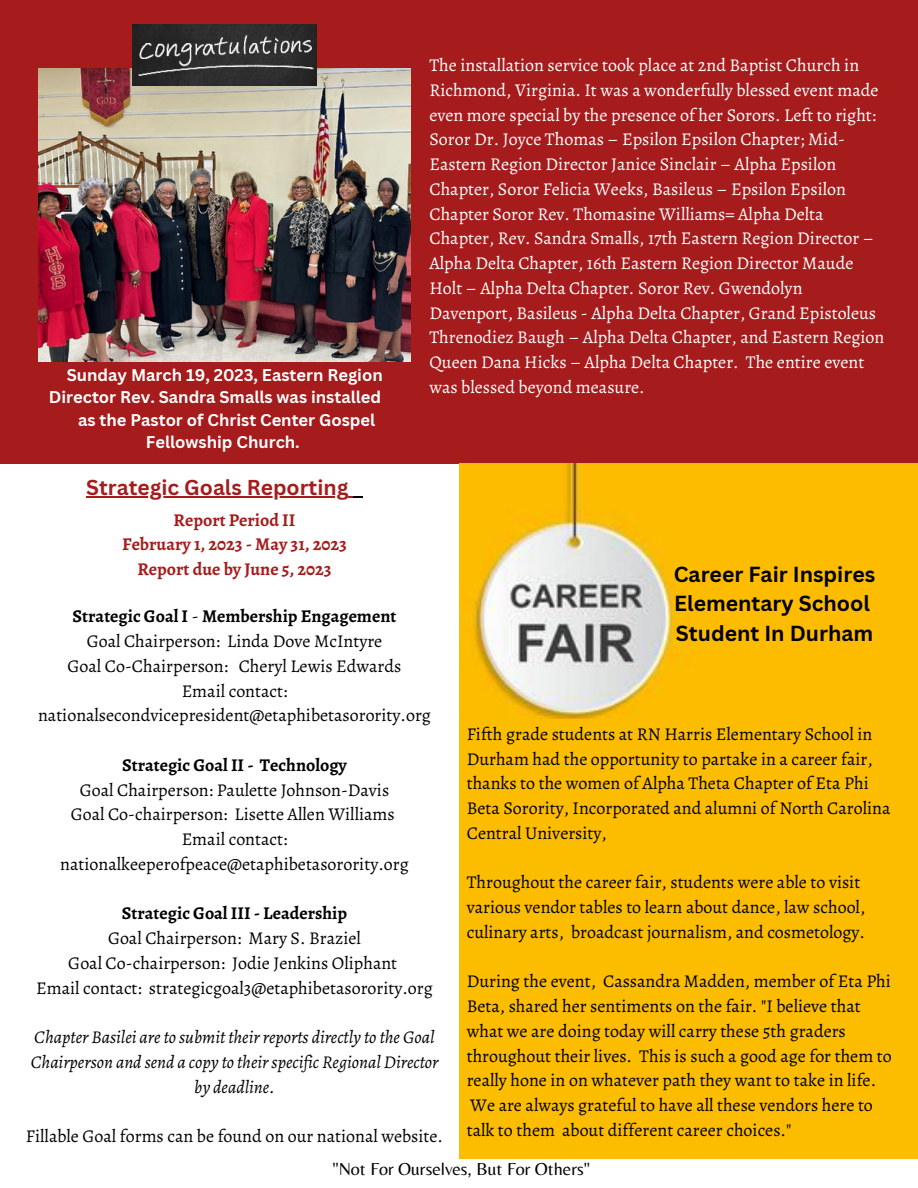
<style>
.page{position:relative;width:918px;height:1188px;background:#fff}
.page>*{position:absolute;margin:0;border:0;box-sizing:border-box;transform-origin:0 0}
.t1{font:700 21.15px/29.2px "Canva Sans";color:#000}
.t2{font:700 21px "Canva Sans";color:#a61c1c}
.t3{font:18px/24.8px "Alegreya";color:#000}
.t4{font:18px/24.8px "Alegreya";color:#fff}
.t5{font:italic 18px/24.8px "Alegreya";color:#000;text-align:center}
.t6{font:700 18px/24.8px "Alegreya";color:#a61c1c;text-align:center}
.t7{font:700 18px "Alegreya";color:#000}
.t8{font:18px "Belleza";color:#000}
.t9{font:700 16.5px "Canva Sans";color:#fff}
.s1{font-weight:700}
</style>
<div class="page">
<div style="left:0;top:0;width:918px;height:464px;background:#a61c1c"></div>
<img style="left:38px;top:69px;width:373px;height:292px">
<img style="left:132px;top:25px;width:185px;height:60px">
<img style="left:459px;top:464px;width:459px;height:255px">
<div style="left:459px;top:719px;width:459px;height:440px;background:#fcbc00"></div>
<hr style="left:86px;top:496px;width:262px;height:1px;background:#a61c1c">
<svg style="left:348px;top:496px;width:15px;height:1px"></svg>
<p class="t9" style="left:67px;top:365px;width:317px">Sunday March 19, 2023, Eastern Region</p>
<p class="t9" style="left:49px;top:388px;width:334px">Director Rev. Sandra Smalls was installed</p>
<p class="t9" style="left:78px;top:410px;width:299px">as the Pastor of Christ Center Gospel</p>
<p class="t9" style="left:146px;top:433px;width:155px">Fellowship Church.</p>
<p class="t2" style="left:86px;top:475px;width:264px">Strategic Goals Reporting</p>
<p class="t4" style="left:429px;top:53px;width:457px">The installation service took place at 2nd Baptist Church in Richmond, Virginia. It was a wonderfully blessed event made even more special by the presence of her Sorors. Left to right:<br>Soror Dr. Joyce Thomas – Epsilon Epsilon Chapter; Mid-Eastern Region Director Janice Sinclair – Alpha Epsilon Chapter, Soror Felicia Weeks, Basileus – Epsilon Epsilon Chapter Soror Rev. Thomasine Williams= Alpha Delta Chapter, Rev. Sandra Smalls, 17th Eastern Region Director – Alpha Delta Chapter, 16th Eastern Region Director Maude Holt – Alpha Delta Chapter. Soror Rev. Gwendolyn Davenport, Basileus - Alpha Delta Chapter, Grand Epistoleus Threnodiez Baugh – Alpha Delta Chapter, and Eastern Region Queen Dana Hicks – Alpha Delta Chapter. The entire event was blessed beyond measure.</p>
<p class="t6" style="left:122px;top:507px;width:226px">Report Period II<br>February 1, 2023 - May 31, 2023<br>Report due by June 5, 2023</p>
<p class="t3" style="left:38px;top:604px;width:394px;text-align:center"><span class="s1">Strategic Goal I</span> - <span class="s1">Membership Engagement<br></span>Goal Chairperson: Linda Dove McIntyre<br>Goal Co-Chairperson: Cheryl Lewis Edwards<br>Email contact: nationalsecondvicepresident@etaphibetasorority.org</p>
<p class="t7" style="left:122px;top:753px;width:226px">Strategic Goal II - Technology</p>
<p class="t3" style="left:60px;top:777px;width:350px;text-align:center">Goal Chairperson: Paulette Johnson-Davis<br>Goal Co-chairperson: Lisette Allen Williams Email contact: nationalkeeperofpeace@etaphibetasorority.org</p>
<p class="t7" style="left:122px;top:901px;width:227px">Strategic Goal III - Leadership</p>
<p class="t3" style="left:36px;top:926px;width:398px;text-align:center">Goal Chairperson: Mary S. Braziel<br>Goal Co-chairperson: Jodie Jenkins Oliphant<br>Email contact: strategicgoal3@etaphibetasorority.org</p>
<p class="t5" style="left:31px;top:1024px;width:409px">Chapter Basilei are to submit their reports directly to the Goal<br>Chairperson and send a copy to their specific Regional Director by deadline.</p>
<p class="t3" style="left:26px;top:1124px;width:419px">Fillable Goal forms can be found on our national website.</p>
<p class="t8" style="left:332px;top:1159px;width:259px">"Not For Ourselves, But For Others"</p>
<p class="t1" style="left:674px;top:560px;width:203px">Career Fair Inspires<br>Elementary School<br>Student In Durham</p>
<p class="t3" style="left:467px;top:721px;width:425px">Fifth grade students at RN Harris Elementary School in Durham had the opportunity to partake in a career fair, thanks to the women of Alpha Theta Chapter of Eta Phi Beta Sorority, Incorporated and alumni of North Carolina Central University,</p>
<p class="t3" style="left:467px;top:870px;width:400px">Throughout the career fair, students were able to visit various vendor tables to learn about dance, law school, culinary arts, broadcast journalism, and cosmetology.</p>
<p class="t3" style="left:467px;top:969px;width:427px">During the event, Cassandra Madden, member of Eta Phi Beta, shared her sentiments on the fair. "I believe that what we are doing today will carry these 5th graders throughout their lives. This is such a good age for them to really hone in on whatever path they want to take in life.<br>We are always grateful to have all these vendors here to talk to them about different career choices."</p>
</div>
